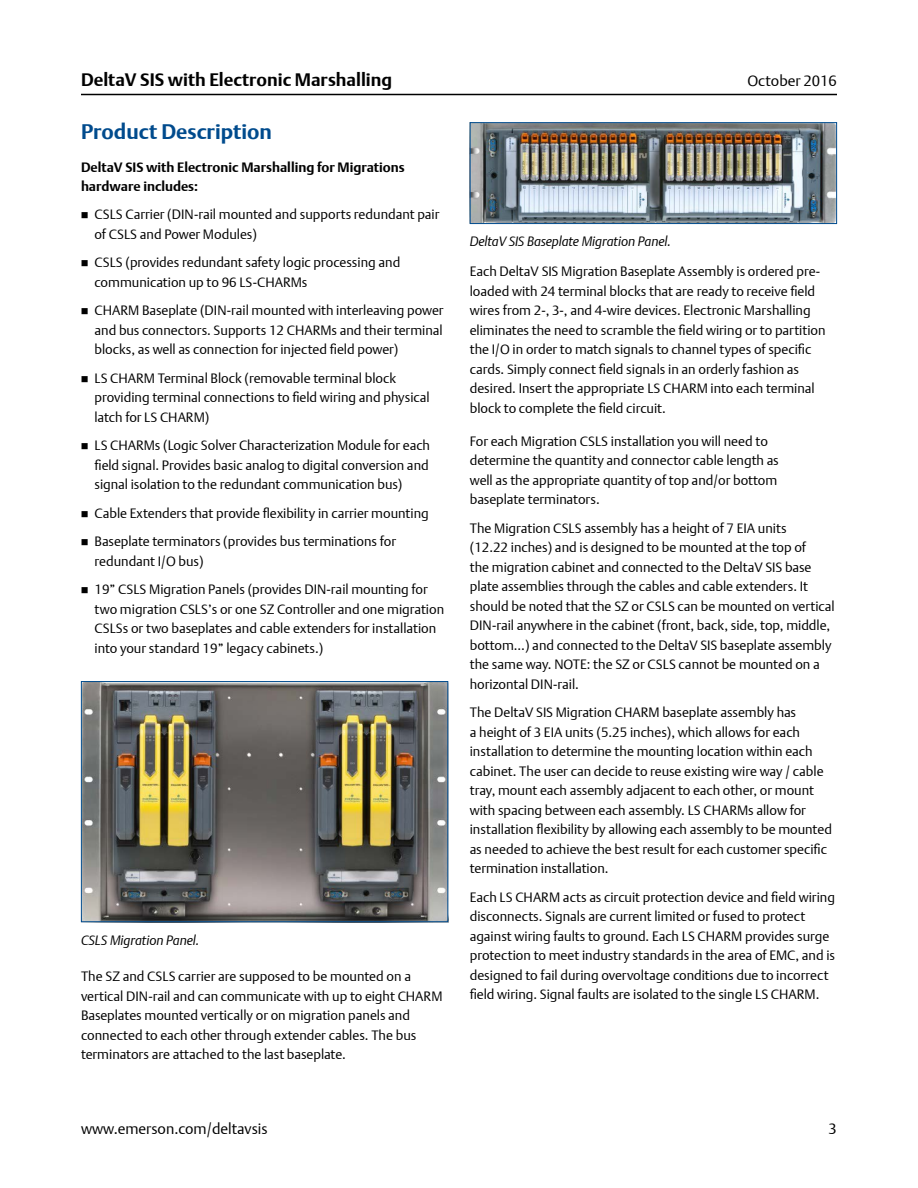
<style>
.page{position:relative;width:918px;height:1188px;background:#fff}
.page>*{position:absolute;margin:0;border:0;box-sizing:border-box;transform-origin:0 0}
.t1{font:700 21px "DTL Argo T";color:#004b8d}
.t2{font:700 18px "DTL Argo T";color:#000}
.t3{font:15px "DTL Argo T Light";color:#000}
.t4{font:13.5px/19.5px "DTL Argo T Light";color:#000}
.t5{font:700 13.5px/19.5px "DTL Argo T";color:#000}
.t6{font:italic 13.5px "DTL Argo T Light";letter-spacing:-.005em;color:#000}
</style>
<div class="page">
<hr style="left:81px;top:94px;width:756px;height:1px;background:#000">
<img style="left:83px;top:683px;width:363px;height:237px">
<div style="left:81px;top:681px;width:367px;height:241px;border:1px solid #004b8d"></div>
<img style="left:472px;top:124px;width:363px;height:98px">
<div style="left:470px;top:122px;width:367px;height:102px;border:1px solid #004b8d"></div>
<h2 class="t2" style="left:81px;top:69px;width:313px">DeltaV SIS with Electronic Marshalling</h2>
<p class="t3" style="left:747px;top:72px;width:91px">October 2016</p>
<h1 class="t1" style="left:81px;top:119px;width:192px">Product Description</h1>
<p class="t5" style="left:81px;top:157px;width:325px">DeltaV SIS with Electronic Marshalling for Migrations hardware includes:</p>
<p class="t4" style="left:94px;top:205px;width:346px">CSLS Carrier (DIN-rail mounted and supports redundant pair of CSLS and Power Modules)</p>
<p class="t4" style="left:94px;top:253px;width:307px">CSLS (provides redundant safety logic processing and communication up to 96 LS-CHARMs</p>
<p class="t4" style="left:94px;top:301px;width:351px;text-align:justify">CHARM Baseplate (DIN-rail mounted with interleaving power and bus connectors. Supports 12 CHARMs and their terminal blocks, as well as connection for injected field power)</p>
<p class="t4" style="left:94px;top:368px;width:337px">LS CHARM Terminal Block (removable terminal block providing terminal connections to field wiring and physical latch for LS CHARM)</p>
<p class="t4" style="left:94px;top:436px;width:337px;text-align:justify">LS CHARMs (Logic Solver Characterization Module for each field signal. Provides basic analog to digital conversion and signal isolation to the redundant communication bus)</p>
<p class="t4" style="left:94px;top:499px;width:336px;line-height:28.5px">Cable Extenders that provide flexibility in carrier mounting<br>Baseplate terminators (provides bus terminations for</p>
<p class="t4" style="left:94px;top:547px;width:335px;line-height:28.5px">redundant I/O bus)<br>19” CSLS Migration Panels (provides DIN-rail mounting for</p>
<p class="t4" style="left:94px;top:599px;width:351px">two migration CSLS’s or one SZ Controller and one migration<br>CSLSs or two baseplates and cable extenders for installation into your standard 19” legacy cabinets.)</p>
<p class="t6" style="left:81px;top:932px;width:120px">CSLS Migration Panel.</p>
<p class="t4" style="left:81px;top:967px;width:363px">The SZ and CSLS carrier are supposed to be mounted on a vertical DIN-rail and can communicate with up to eight CHARM Baseplates mounted vertically or on migration panels and connected to each other through extender cables. The bus terminators are attached to the last baseplate.</p>
<p class="t3" style="left:81px;top:1120px;width:188px">www.emerson.com/deltavsis</p>
<p class="t6" style="left:470px;top:234px;width:203px">DeltaV SIS Baseplate Migration Panel.</p>
<p class="t4" style="left:470px;top:262px;width:357px">Each DeltaV SIS Migration Baseplate Assembly is ordered pre&shy;loaded with 24 terminal blocks that are ready to receive field wires from 2-, 3-, and 4-wire devices. Electronic Marshalling eliminates the need to scramble the field wiring or to partition the I/O in order to match signals to channel types of specific cards. Simply connect field signals in an orderly fashion as desired. Insert the appropriate LS CHARM into each terminal block to complete the field circuit.</p>
<p class="t4" style="left:470px;top:431px;width:311px">For each Migration CSLS installation you will need to determine the quantity and connector cable length as well as the appropriate quantity of top and/or bottom baseplate terminators.</p>
<p class="t4" style="left:470px;top:518px;width:367px">The Migration CSLS assembly has a height of 7 EIA units<br>(12.22 inches) and is designed to be mounted at the top of<br>the migration cabinet and connected to the DeltaV SIS base plate assemblies through the cables and cable extenders. It should be noted that the SZ or CSLS can be mounted on vertical DIN-rail anywhere in the cabinet (front, back, side, top, middle, bottom…) and connected to the DeltaV SIS baseplate assembly the same way. NOTE: the SZ or CSLS cannot be mounted on a horizontal DIN-rail.</p>
<p class="t4" style="left:470px;top:703px;width:364px">The DeltaV SIS Migration CHARM baseplate assembly has<br>a height of 3 EIA units (5.25 inches), which allows for each installation to determine the mounting location within each cabinet. The user can decide to reuse existing wire way / cable tray, mount each assembly adjacent to each other, or mount with spacing between each assembly. LS CHARMs allow for installation flexibility by allowing each assembly to be mounted as needed to achieve the best result for each customer specific termination installation.</p>
<p class="t4" style="left:470px;top:887px;width:367px">Each LS CHARM acts as circuit protection device and field wiring disconnects. Signals are current limited or fused to protect against wiring faults to ground. Each LS CHARM provides surge protection to meet industry standards in the area of EMC, and is designed to fail during overvoltage conditions due to incorrect field wiring. Signal faults are isolated to the single LS CHARM.</p>
<p class="t3" style="left:829px;top:1120px;width:10px">3</p>
</div>
